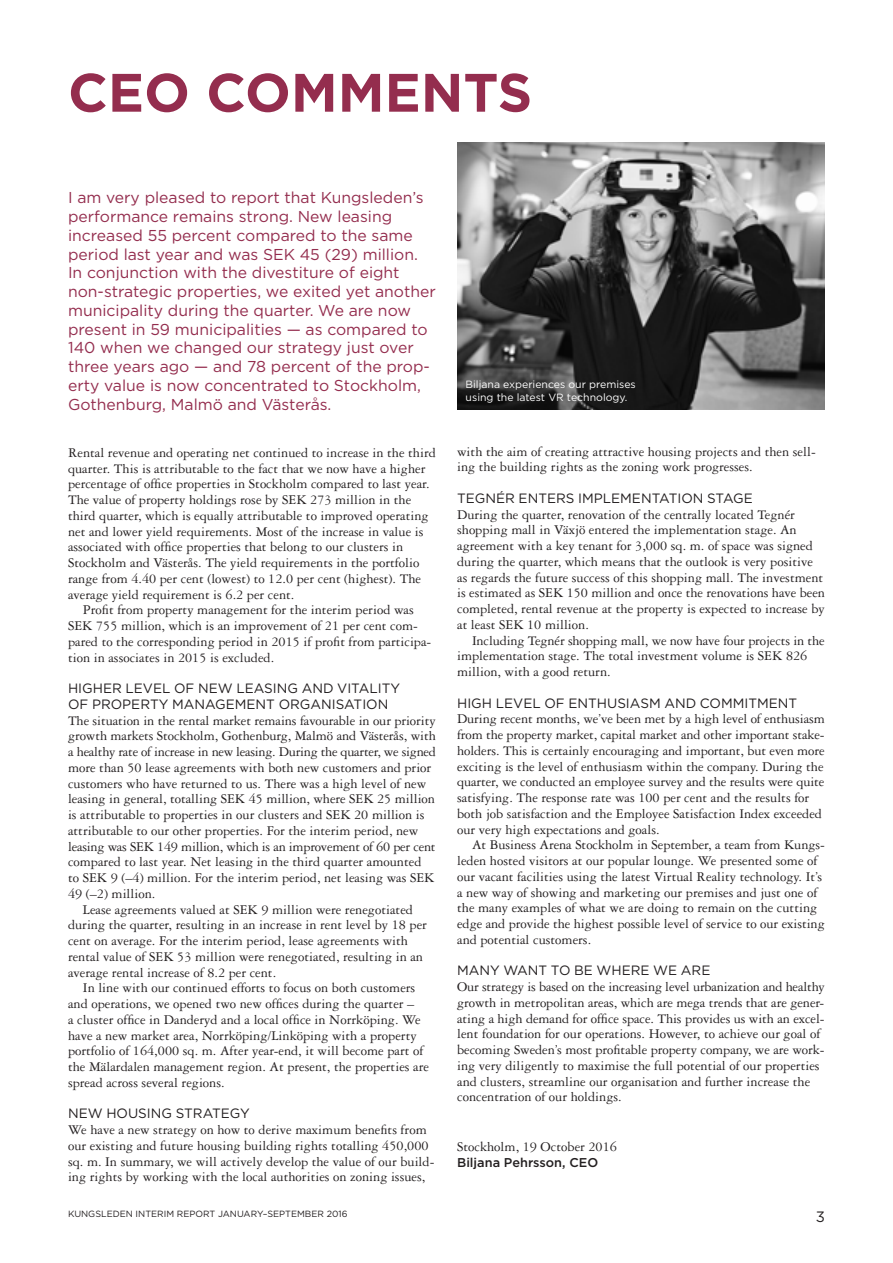
<style>
.page{position:relative;width:893px;height:1263px;background:#fff}
.page>*{position:absolute;margin:0;border:0;box-sizing:border-box;transform-origin:0 0}
._16__Huvudrubrik{font:700 54px "Gotham";color:#942d4e}
._16__Ingress{font:15.75px/18.8px "Gotham";color:#942d4e}
.t1{font:15px "Gotham";color:#231f20}
._16__Bröd_utan_indra{font:14.25px/15.8px "Garamond 3 LT Std";color:#231f20}
._16__Bröd_med_indrag{font:14.25px/15.8px "Garamond 3 LT Std";color:#231f20}
._16__Mellanrubrik_Gr{font:13.5px/15.8px "Gotham";color:#231f20}
._16__Bröd_utan_indra-2{font:500 12.75px "Gotham";color:#231f20}
._16__Faktatext{font:10.5px/12.8px "Gotham";color:#fff}
.t2{font:9px "Gotham";color:#231f20}
</style>
<div class="page">
<img style="left:457px;top:142px;width:368px;height:267px">
<p class="_16__Huvudrubrik" style="left:68px;top:57px;width:466px">CEO COMMENTS</p>
<p class="_16__Ingress" style="left:68px;top:188px;width:369px">I am very pleased to report that Kungsleden’s performance remains strong. New leasing increased 55 percent compared to the same period last year and was SEK 45 (29) million.<br>In conjunction with the divestiture of eight non-strategic properties, we exited yet another municipality during the quarter. We are now present in 59 municipalities — as compared to 140 when we changed our strategy just over three years ago — and 78 percent of the prop&shy;erty value is now concentrated to Stockholm, Gothenburg, Malmö and Västerås.</p>
<p class="_16__Bröd_utan_indra" style="left:68px;top:445px;width:369px">Rental revenue and operating net continued to increase in the third quarter. This is attributable to the fact that we now have a higher percentage of office properties in Stockholm compared to last year.<br>The value of property holdings rose by SEK 273 million in the third quarter, which is equally attributable to improved operating net and lower yield requirements. Most of the increase in value is associated with office properties that belong to our clusters in Stockholm and Västerås. The yield requirements in the portfolio range from 4.40 per cent (lowest) to 12.0 per cent (highest). The average yield requirement is 6.2 per cent.</p>
<p class="_16__Bröd_med_indrag" style="left:68px;top:602px;width:365px;text-indent:15px">Profit from property management for the interim period was SEK 755 million, which is an improvement of 21 per cent com&shy;pared to the corresponding period in 2015 if profit from participa&shy;tion in associates in 2015 is excluded.</p>
<p class="_16__Mellanrubrik_Gr" style="left:68px;top:680px;width:334px">HIGHER LEVEL OF NEW LEASING AND VITALITY<br>OF PROPERTY MANAGEMENT ORGANISATION</p>
<p class="_16__Bröd_utan_indra" style="left:68px;top:712px;width:369px">The situation in the rental market remains favourable in our priority growth markets Stockholm, Gothenburg, Malmö and Västerås, with a healthy rate of increase in new leasing. During the quarter, we signed more than 50 lease agreements with both new customers and prior customers who have returned to us. There was a high level of new leasing in general, totalling SEK 45 million, where SEK 25 million is attributable to properties in our clusters and SEK 20 million is attributable to our other properties. For the interim period, new leasing was SEK 149 million, which is an improvement of 60 per cent compared to last year. Net leasing in the third quarter amounted to SEK 9 (–4) million. For the interim period, net leasing was SEK 49 (–2) million.</p>
<p class="_16__Bröd_med_indrag" style="left:68px;top:901px;width:361px;text-indent:15px">Lease agreements valued at SEK 9 million were renegotiated during the quarter, resulting in an increase in rent level by 18 per cent on average. For the interim period, lease agreements with rental value of SEK 53 million were renegotiated, resulting in an average rental increase of 8.2 per cent.</p>
<p class="_16__Bröd_med_indrag" style="left:68px;top:980px;width:362px;text-indent:15px">In line with our continued efforts to focus on both customers and operations, we opened two new offices during the quarter –<br>a cluster office in Danderyd and a local office in Norrköping. We have a new market area, Norrköping/Linköping with a property portfolio of 164,000 sq. m. After year-end, it will become part of the Mälardalen management region. At present, the properties are spread across several regions.</p>
<p class="_16__Mellanrubrik_Gr" style="left:68px;top:1105px;width:183px">NEW HOUSING STRATEGY</p>
<p class="_16__Bröd_utan_indra" style="left:68px;top:1122px;width:368px">We have a new strategy on how to derive maximum benefits from our existing and future housing building rights totalling 450,000 sq. m. In summary, we will actively develop the value of our build&shy;ing rights by working with the local authorities on zoning issues,</p>
<p class="_16__Faktatext" style="left:466px;top:378px;width:172px">Biljana experiences our premises using the latest VR technology.</p>
<p class="_16__Bröd_utan_indra" style="left:457px;top:444px;width:360px">with the aim of creating attractive housing projects and then sell&shy;ing the building rights as the zoning work progresses.</p>
<p class="_16__Mellanrubrik_Gr" style="left:457px;top:490px;width:297px">TEGNÉR ENTERS IMPLEMENTATION STAGE</p>
<p class="_16__Bröd_utan_indra" style="left:457px;top:507px;width:369px">During the quarter, renovation of the centrally located Tegnér shopping mall in Växjö entered the implementation stage. An agreement with a key tenant for 3,000 sq. m. of space was signed during the quarter, which means that the outlook is very positive as regards the future success of this shopping mall. The investment is estimated as SEK 150 million and once the renovations have been completed, rental revenue at the property is expected to increase by at least SEK 10 million.</p>
<p class="_16__Bröd_med_indrag" style="left:457px;top:633px;width:369px;text-indent:15px">Including Tegnér shopping mall, we now have four projects in the implementation stage. The total investment volume is SEK 826 million, with a good return.</p>
<p class="_16__Mellanrubrik_Gr" style="left:457px;top:695px;width:342px">HIGH LEVEL OF ENTHUSIASM AND COMMITMENT</p>
<p class="_16__Bröd_utan_indra" style="left:457px;top:711px;width:369px">During recent months, we’ve been met by a high level of enthusiasm from the property market, capital market and other important stake&shy;holders. This is certainly encouraging and important, but even more exciting is the level of enthusiasm within the company. During the quarter, we conducted an employee survey and the results were quite satisfying. The response rate was 100 per cent and the results for both job satisfaction and the Employee Satisfaction Index exceeded our very high expectations and goals.</p>
<p class="_16__Bröd_med_indrag" style="left:457px;top:837px;width:369px;text-indent:15px">At Business Arena Stockholm in September, a team from Kungs&shy;leden hosted visitors at our popular lounge. We presented some of our vacant facilities using the latest Virtual Reality technology. It’s a new way of showing and marketing our premises and just one of the many examples of what we are doing to remain on the cutting edge and provide the highest possible level of service to our existing and potential customers.</p>
<p class="_16__Mellanrubrik_Gr" style="left:457px;top:962px;width:255px">MANY WANT TO BE WHERE WE ARE</p>
<p class="_16__Bröd_utan_indra" style="left:457px;top:979px;width:369px">Our strategy is based on the increasing level urbanization and healthy growth in metropolitan areas, which are mega trends that are gener&shy;ating a high demand for office space. This provides us with an excel&shy;lent foundation for our operations. However, to achieve our goal of becoming Sweden’s most profitable property company, we are work&shy;ing very diligently to maximise the full potential of our properties and clusters, streamline our organisation and further increase the concentration of our holdings.</p>
<p class="_16__Bröd_utan_indra" style="left:457px;top:1139px;width:161px">Stockholm, 19 October 2016</p>
<p class="_16__Bröd_utan_indra-2" style="left:457px;top:1154px;width:143px">Biljana Pehrsson, CEO</p>
<p class="t2" style="left:68px;top:1208px;width:281px">KUNGSLEDEN INTERIM REPORT JANUARY–SEPTEMBER 2016</p>
<p class="t1" style="left:816px;top:1207px;width:11px">3</p>
</div>
